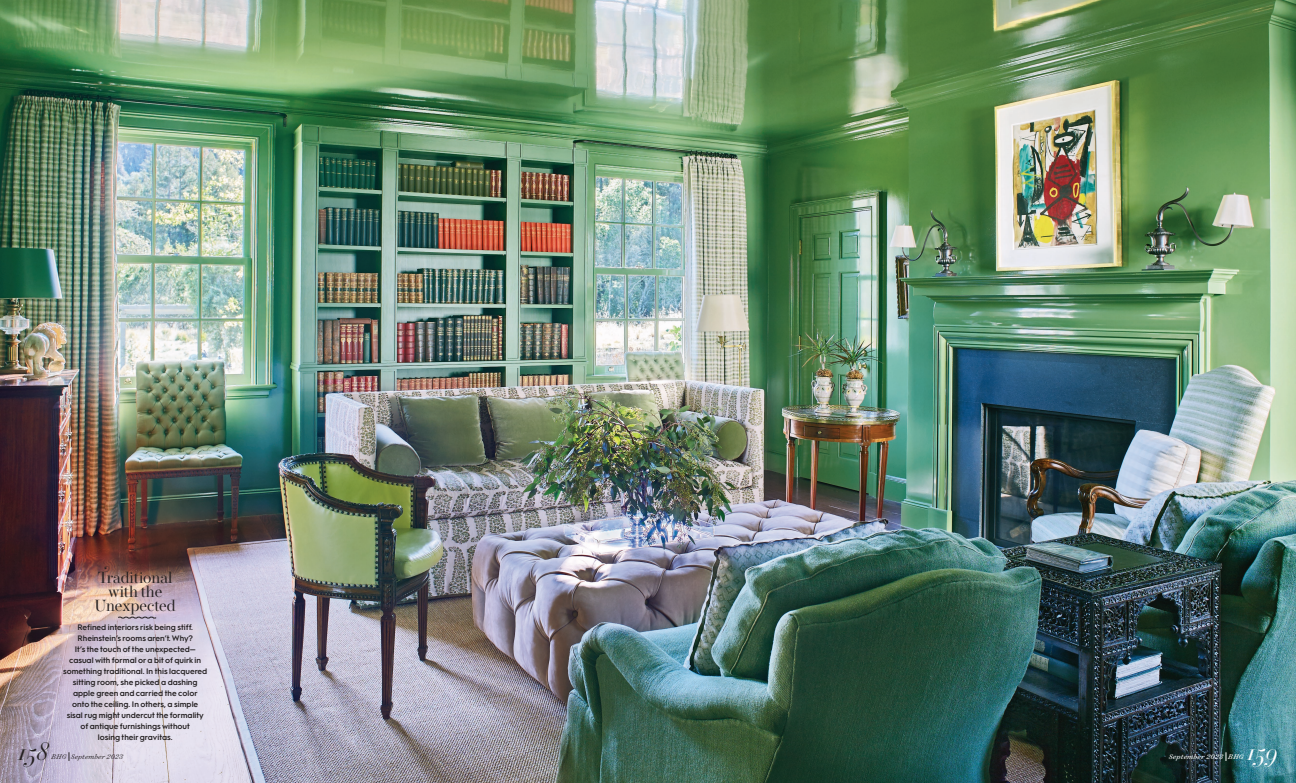
<style>
.page{position:relative;width:1296px;height:783px;background:#fff}
.page>*{position:absolute;margin:0;border:0;box-sizing:border-box;transform-origin:0 0}
.t1{font:italic 300 25px "HTF Didot L24";color:#231f20}
.t2{font:italic 300 25px "HTF Didot L24";color:#fff}
.t3{font:16px/14px "Operetta 12";color:#231f20;text-align:center}
.t4{font:600 8px/11px "Hurme Geometric Sans 1 A";color:#231f20;text-align:center}
.t5{font:italic 300 7.8px "Surveyor Text";letter-spacing:.015em;color:#231f20}
.t6{font:italic 7.8px "Surveyor Text";letter-spacing:.015em;color:#fff}
</style>
<div class="page">
<img style="left:0;top:0;width:1296px;height:783px">
<svg style="left:118px;top:616px;width:39px;height:3px"></svg>
<h2 class="t3" style="left:95px;top:570px;width:83px">Traditional with the<br>Unexpected</h2>
<p class="t4" style="left:63px;top:621px;width:146px">Refined interiors risk being stiff.<br>Rheinstein’s rooms aren’t. Why?<br>It’s the touch of the unexpected— casual with formal or a bit of quirk in something traditional. In this lacquered sitting room, she picked a dashing apple green and carried the color<br>onto the ceiling. In others, a simple sisal rug might undercut the formality of antique furnishings without<br>losing their gravitas.</p>
<h1 class="t1" style="left:18px;top:733px;width:32px">158</h1>
<p class="t5" style="left:52px;top:751px;width:73px">BHG September 2023</p>
<p class="t6" style="left:1169px;top:751px;width:76px">September 2023 BHG</p>
<h1 class="t2" style="left:1247px;top:733px;width:32px">159</h1>
</div>
